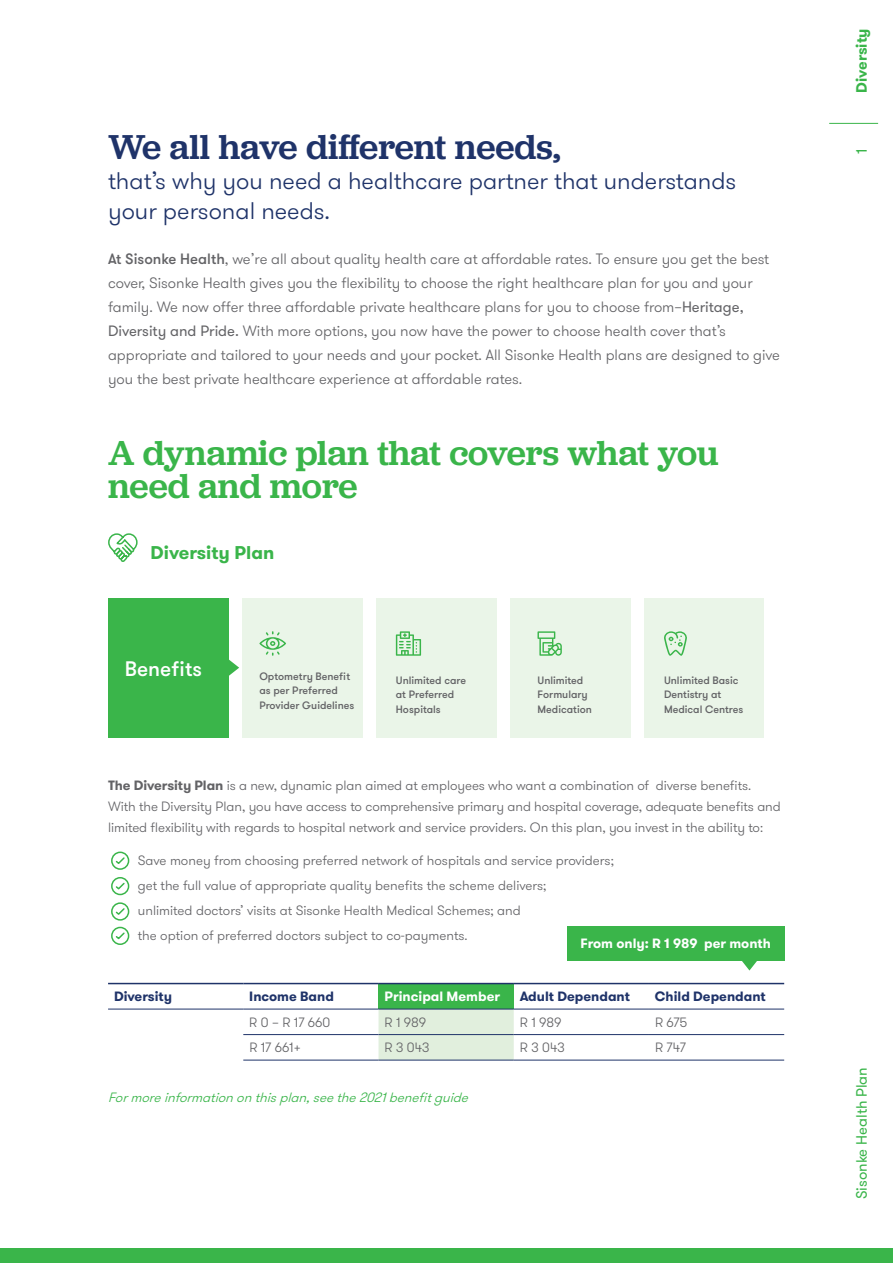
<style>
.page{position:relative;width:893px;height:1263px;background:#fff}
.page>*{position:absolute;margin:0;border:0;box-sizing:border-box;transform-origin:0 0}
.t1{font:500 36px/33px "Jubilat";letter-spacing:-.005em;color:#3ab54a}
.t2{font:500 36px "Jubilat";color:#1f3369}
.t3{font:300 24px/30px "GT Walsheim";color:#1f3369}
.t4{font:500 21px "GT Walsheim";color:#fff}
.t5{font:700 18.45px "GT Walsheim";color:#3ab54a}
.t6{font:300 15px/24px "GT Walsheim";color:#636366}
.t7{font:15px "GT Walsheim";color:#3ab54a}
.t8{font:700 15px "GT Walsheim";color:#3ab54a}
.t9{font:300 13.5px/21px "GT Walsheim";letter-spacing:-.005em;color:#636366}
.t10{font:italic 300 13.5px "GT Walsheim";color:#3ab54a}
.t11{font:700 13.5px "GT Walsheim";color:#1f3369}
.t12{font:700 13.5px "GT Walsheim";color:#fff}
.t13{font:500 10.65px/14.2px "GT Walsheim";color:#636366}
.s1{font-weight:500}
.s2{font-weight:400}
.s3{font-weight:700}
</style>
<div class="page">
<hr style="left:829px;top:123px;width:49px;height:1px;background:#3ab54a">
<svg style="left:115px;top:857px;width:10px;height:7px"></svg>
<div style="left:111px;top:851px;width:18px;height:19px;border:2px solid #3ab54a;border-radius:50%"></div>
<svg style="left:114px;top:881px;width:11px;height:10px"></svg>
<div style="left:111px;top:877px;width:18px;height:18px;border:2px solid #3ab54a;border-radius:50%"></div>
<svg style="left:115px;top:908px;width:10px;height:7px"></svg>
<div style="left:111px;top:902px;width:18px;height:19px;border:2px solid #3ab54a;border-radius:50%"></div>
<svg style="left:114px;top:931px;width:11px;height:9px"></svg>
<div style="left:111px;top:927px;width:18px;height:18px;border:2px solid #3ab54a;border-radius:50%"></div>
<div style="left:378px;top:983px;width:136px;height:26px;background:#3ab54a"></div>
<div style="left:378px;top:1010px;width:136px;height:50px;background:#e1efdd"></div>
<hr style="left:108px;top:983px;width:135px;height:1px;background:#1f3369">
<hr style="left:243px;top:983px;width:135px;height:1px;background:#1f3369">
<hr style="left:378px;top:983px;width:136px;height:1px;background:#1f3369">
<hr style="left:514px;top:983px;width:135px;height:1px;background:#1f3369">
<hr style="left:649px;top:983px;width:135px;height:1px;background:#1f3369">
<hr style="left:108px;top:1009px;width:135px;height:1px;background:#1f3369">
<hr style="left:243px;top:1009px;width:135px;height:1px;background:#1f3369">
<hr style="left:378px;top:1009px;width:136px;height:1px;background:#1f3369">
<hr style="left:514px;top:1009px;width:135px;height:1px;background:#1f3369">
<hr style="left:649px;top:1009px;width:135px;height:1px;background:#1f3369">
<hr style="left:243px;top:1034px;width:135px;height:1px;background:#1f3369">
<hr style="left:243px;top:1060px;width:135px;height:1px;background:#1f3369">
<hr style="left:378px;top:1034px;width:136px;height:1px;background:#1f3369">
<hr style="left:378px;top:1060px;width:136px;height:1px;background:#1f3369">
<hr style="left:514px;top:1034px;width:135px;height:1px;background:#1f3369">
<hr style="left:649px;top:1034px;width:135px;height:1px;background:#1f3369">
<hr style="left:514px;top:1060px;width:135px;height:1px;background:#1f3369">
<hr style="left:649px;top:1060px;width:135px;height:1px;background:#1f3369">
<div style="left:567px;top:926px;width:217px;height:34px;background:#3ab54a"></div>
<svg style="left:741px;top:960px;width:16px;height:10px"></svg>
<svg style="left:108px;top:533px;width:30px;height:29px"></svg>
<div style="left:0;top:1248px;width:893px;height:15px;background:#3ab54a"></div>
<div style="left:108px;top:598px;width:120px;height:139px;background:#3ab54a"></div>
<div style="left:243px;top:598px;width:120px;height:139px;background:#eaf5e8"></div>
<div style="left:376px;top:598px;width:121px;height:139px;background:#eaf5e8"></div>
<div style="left:510px;top:598px;width:121px;height:139px;background:#eaf5e8"></div>
<div style="left:644px;top:598px;width:120px;height:139px;background:#eaf5e8"></div>
<svg style="left:537px;top:631px;width:25px;height:25px"></svg>
<svg style="left:664px;top:631px;width:23px;height:25px"></svg>
<svg style="left:396px;top:631px;width:25px;height:25px"></svg>
<svg style="left:228px;top:653px;width:11px;height:29px"></svg>
<svg style="left:259px;top:631px;width:27px;height:25px"></svg>
<p class="t2" style="left:108px;top:123px;width:454px">We all have different needs,</p>
<p class="t3" style="left:108px;top:166px;width:630px">that’s why you need a healthcare partner that understands your personal needs.</p>
<p class="t6" style="left:108px;top:247px;width:673px"><span class="s1">At Sisonke Health</span>, we’re all about quality health care at affordable rates. To ensure you get the best cover, Sisonke Health gives you the flexibility to choose the right healthcare plan for you and your family. We now offer three affordable private healthcare plans for you to choose from–<span class="s2">Heritage, Diversity and Pride.</span> With more options, you now have the power to choose health cover that’s appropriate and tailored to your needs and your pocket. All Sisonke Health plans are designed to give you the best private healthcare experience at affordable rates.</p>
<p class="t1" style="left:108px;top:435px;width:612px">A dynamic plan that covers what you need and more</p>
<p class="t5" style="left:151px;top:540px;width:125px">Diversity Plan</p>
<p class="t4" style="left:125px;top:655px;width:79px">Benefits</p>
<p class="t13" style="left:259px;top:669px;width:92px">Optometry Benefit</p>
<p class="t13" style="left:259px;top:684px;width:80px">as per Preferred</p>
<p class="t13" style="left:259px;top:698px;width:96px">Provider Guidelines</p>
<p class="t13" style="left:396px;top:674px;width:72px">Unlimited care</p>
<p class="t13" style="left:396px;top:688px;width:60px">at Preferred</p>
<p class="t13" style="left:396px;top:702px;width:46px">Hospitals</p>
<p class="t13" style="left:537px;top:674px;width:56px">Unlimited<br>Formulary<br>Medication</p>
<p class="t13" style="left:664px;top:674px;width:76px">Unlimited Basic</p>
<p class="t13" style="left:664px;top:688px;width:59px">Dentistry at</p>
<p class="t13" style="left:664px;top:702px;width:81px">Medical Centres</p>
<p class="t9" style="left:108px;top:775px;width:674px"><span class="s3">The Diversity Plan</span> is a new, dynamic plan aimed at employees who want a combination of diverse benefits.<br>With the Diversity Plan, you have access to comprehensive primary and hospital coverage, adequate benefits and limited flexibility with regards to hospital network and service providers. On this plan, you invest in the ability to:</p>
<p class="t9" style="left:138px;top:851px;width:477px">Save money from choosing preferred network of hospitals and service providers;</p>
<p class="t9" style="left:138px;top:875px;width:410px">get the full value of appropriate quality benefits the scheme delivers;</p>
<p class="t9" style="left:138px;top:900px;width:384px">unlimited doctors’ visits at Sisonke Health Medical Schemes; and</p>
<p class="t9" style="left:138px;top:925px;width:331px">the option of preferred doctors subject to co-payments.</p>
<p class="t12" style="left:580px;top:935px;width:192px">From only: R 1 989 per month</p>
<p class="t11" style="left:114px;top:988px;width:60px">Diversity</p>
<p class="t11" style="left:249px;top:988px;width:86px">Income Band</p>
<p class="t12" style="left:385px;top:988px;width:117px">Principal Member</p>
<p class="t11" style="left:520px;top:988px;width:112px">Adult Dependant</p>
<p class="t11" style="left:655px;top:988px;width:112px">Child Dependant</p>
<p class="t9" style="left:249px;top:1012px;width:83px">R 0 – R 17 660</p>
<p class="t9" style="left:385px;top:1012px;width:43px">R 1 989</p>
<p class="t9" style="left:520px;top:1012px;width:43px">R 1 989</p>
<p class="t9" style="left:655px;top:1012px;width:34px">R 675</p>
<p class="t9" style="left:249px;top:1037px;width:53px">R 17 661+</p>
<p class="t9" style="left:385px;top:1037px;width:47px">R 3 043</p>
<p class="t9" style="left:520px;top:1037px;width:47px">R 3 043</p>
<p class="t9" style="left:655px;top:1037px;width:32px">R 747</p>
<p class="t10" style="left:108px;top:1088px;width:366px">Formoreinformationonthisplan,seethe2021benefitguide</p>
<p class="t8" style="left:852px;top:93px;width:66px;rotate:-90deg">Diversity</p>
<p class="t7" style="left:852px;top:154px;width:7px;rotate:-90deg">1</p>
<p class="t7" style="left:852px;top:1199px;width:134px;rotate:-90deg">Sisonke Health Plan</p>
</div>
